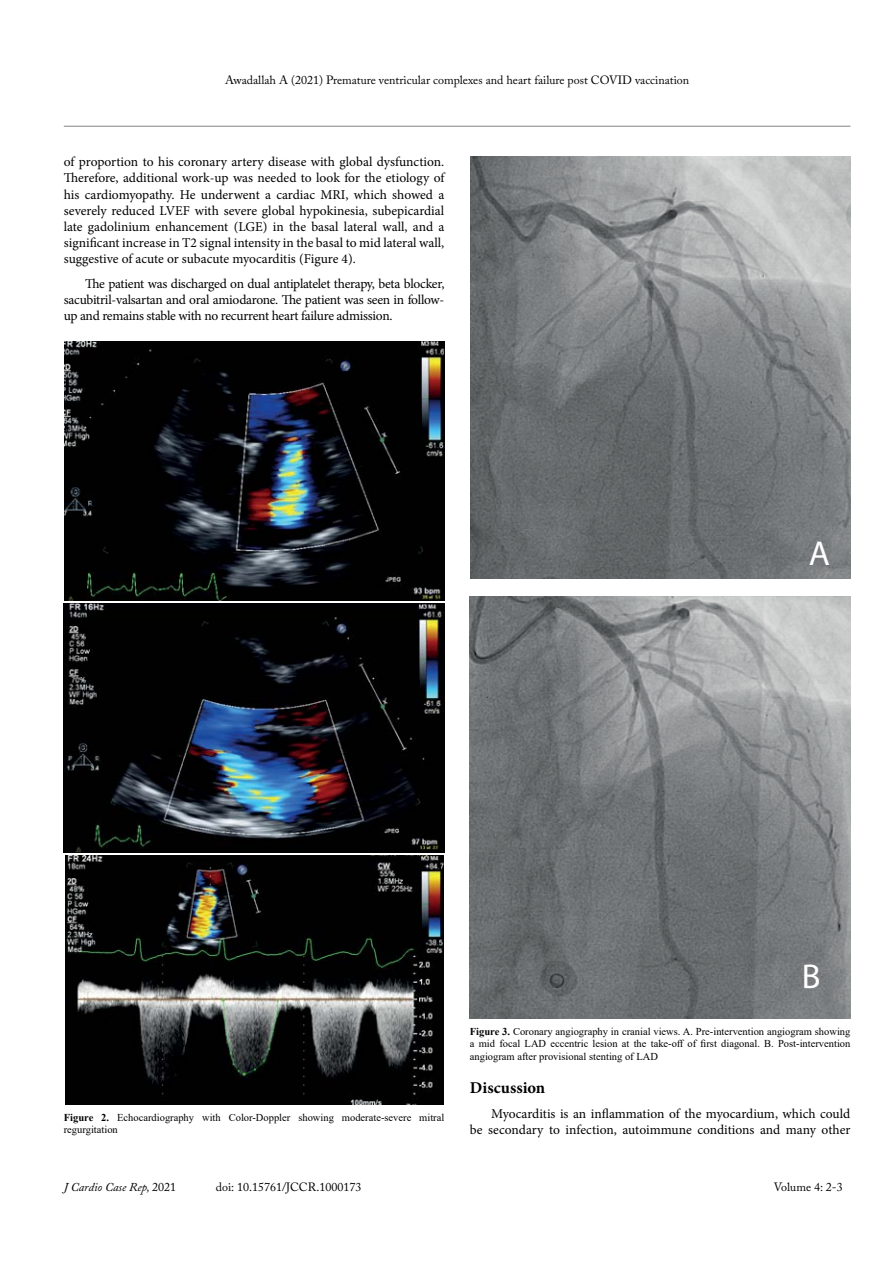
<style>
.page{position:relative;width:893px;height:1263px;background:#fff}
.page>*{position:absolute;margin:0;border:0;box-sizing:border-box;transform-origin:0 0}
.t1{font:34.65px "Myriad Pro";color:#fff}
.t2{font:700 16.5px "Minion Pro";letter-spacing:.005em;color:#000}
.t3{font:13.5px/16.2px "Minion Pro";letter-spacing:-.01em;color:#000;text-align:justify}
.t4{font:12px "Adobe Caslon Pro";color:#000}
.t5{font:italic 12px "Adobe Caslon Pro";color:#000}
.t6{font:10.5px/12.6px "Times New Roman";color:#000}
.s1{font-weight:700}
.s2{font-style:normal}
</style>
<div class="page">
<hr style="left:64px;top:126px;width:786px;height:1px;background:#808285">
<img style="left:66px;top:855px;width:377px;height:250px">
<img style="left:65px;top:342px;width:379px;height:259px">
<img style="left:64px;top:604px;width:380px;height:248px">
<img style="left:470px;top:156px;width:380px;height:423px">
<img style="left:470px;top:596px;width:380px;height:423px">
<p class="t4" style="left:225px;top:73px;width:466px">Awadallah A (2021) Premature ventricular complexes and heart failure post COVID vaccination</p>
<p class="t3" style="left:64px;top:154px;width:382px">of proportion to his coronary artery disease with global dysfunction.<br>Therefore, additional work-up was needed to look for the etiology of his cardiomyopathy. He underwent a cardiac MRI, which showed a severely reduced LVEF with severe global hypokinesia, subepicardial late gadolinium enhancement (LGE) in the basal lateral wall, and a significant increase in T2 signal intensity in the basal to mid lateral wall, suggestive of acute or subacute myocarditis (Figure 4).</p>
<p class="t3" style="left:64px;top:276px;width:382px;text-indent:21px">The patient was discharged on dual antiplatelet therapy, beta blocker, sacubitril-valsartan and oral amiodarone. The patient was seen in follow&shy;up and remains stable with no recurrent heart failure admission.</p>
<h1 class="t1" style="left:809px;top:532px;width:23px">A</h1>
<p class="t6" style="left:64px;top:1110px;width:382px"><span class="s1">Figure 2.</span> Echocardiography with Color-Doppler showing moderate-severe mitral regurgitation</p>
<h1 class="t1" style="left:802px;top:955px;width:20px">B</h1>
<p class="t6" style="left:470px;top:1024px;width:382px;text-align:justify"><span class="s1">Figure 3.</span> Coronary angiography in cranial views. A. Pre-intervention angiogram showing a mid focal LAD eccentric lesion at the take-off of first diagonal. B. Post-intervention angiogram after provisional stenting of LAD</p>
<p class="t2" style="left:470px;top:1076px;width:77px">Discussion</p>
<p class="t3" style="left:470px;top:1105px;width:382px;text-align:right">Myocarditis is an inflammation of the myocardium, which could<br>be secondary to infection, autoimmune conditions and many other</p>
<p class="t5" style="left:64px;top:1180px;width:114px">J Cardio Case Rep, <span class="s2">2021</span></p>
<p class="t4" style="left:216px;top:1180px;width:147px">doi: 10.15761/JCCR.1000173</p>
<p class="t4" style="left:774px;top:1180px;width:71px">Volume 4: 2-3</p>
</div>
